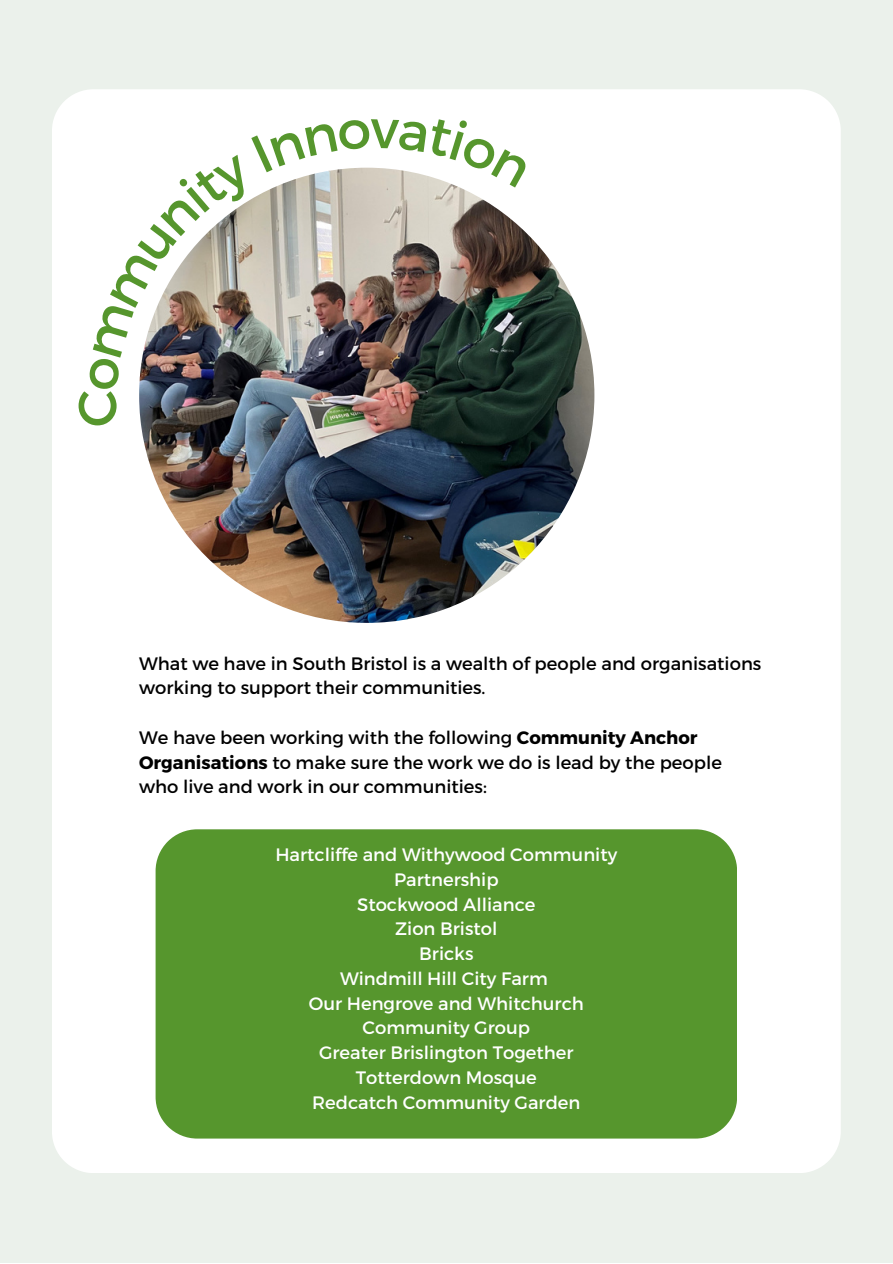
<style>
.page{position:relative;width:893px;height:1264px;background:#fff}
.page>*{position:absolute;margin:0;border:0;box-sizing:border-box;transform-origin:0 0}
.t1{font:53.7px "Montserrat";color:#56962d}
.t2{font:18px/24.8px "Montserrat";color:#000}
.t3{font:18px/24.8px "Montserrat";color:#fff;text-align:center}
.s1{font-weight:700}
</style>
<div class="page">
<div style="left:0;top:0;width:892px;height:1262px;background:#ebf1eb"></div>
<div style="left:52px;top:89px;width:788px;height:1083px;background:#fff"></div>
<img style="left:139px;top:168px;width:455px;height:455px;border-radius:50%">
<div style="left:155px;top:829px;width:582px;height:309px;background:#56962d"></div>
<img style="left:87px;top:118px;width:442px;height:272px">
<h1 class="t1" style="left:64px;top:427px;width:39px;rotate:-90deg">C</h1>
<p class="t2" style="left:139px;top:650px;width:623px">What we have in South Bristol is a wealth of people and organisations working to support their communities.</p>
<p class="t2" style="left:139px;top:725px;width:584px">We have been working with the following <span class="s1">Community Anchor<br>Organisations</span> to make sure the work we do is lead by the people who live and work in our communities:</p>
<p class="t3" style="left:275px;top:842px;width:343px">Hartcliffe and Withywood Community<br>Partnership<br>Stockwood Alliance<br>Zion Bristol<br>Bricks<br>Windmill Hill City Farm<br>Our Hengrove and Whitchurch<br>Community Group<br>Greater Brislington Together<br>Totterdown Mosque<br>Redcatch Community Garden</p>
</div>
